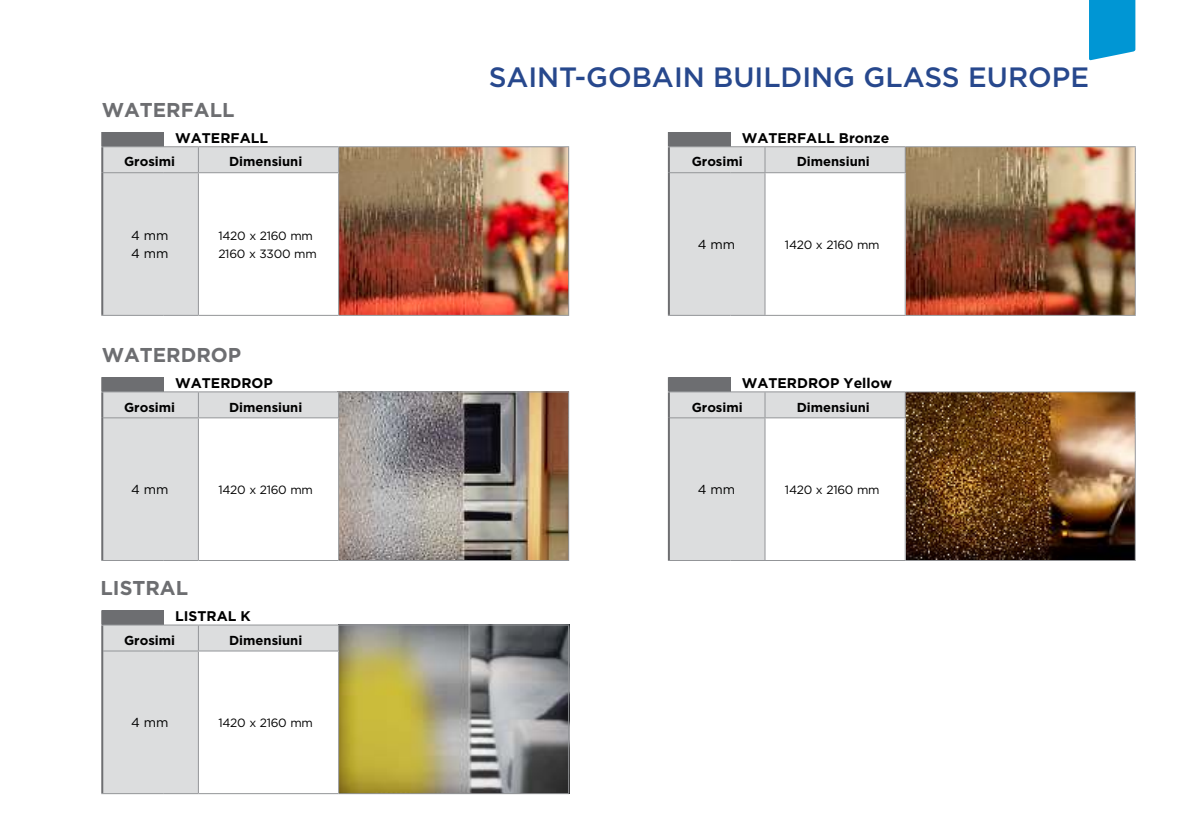
<style>
.page{position:relative;width:1191px;height:840px;background:#fff}
.page>*{position:absolute;margin:0;border:0;box-sizing:border-box;transform-origin:0 0}
.t1{font:500 27.8px "Gotham";color:#27488d}
.t2{font:700 20px "Gotham";color:#6d6e71}
.t3{font:700 14px "Gotham";color:#000}
.t4{font:700 13px "Gotham";color:#000}
.t5{font:13px/18px "Gotham";color:#000}
.t6{font:12px/18px "Gotham";letter-spacing:-.02em;color:#000}
</style>
<div class="page">
<svg style="left:1089px;top:0;width:46px;height:60px;background:#119dd7"></svg>
<img style="left:339px;top:625px;width:229px;height:167px">
<div style="left:102px;top:610px;width:62px;height:14px;background:#6d6e71"></div>
<div style="left:103px;top:625px;width:235px;height:167px;background:#dcddde"></div>
<div style="left:198px;top:650px;width:141px;height:143px;background:#fff"></div>
<hr style="left:198px;top:624px;width:141px;height:1px;background:#939598">
<hr style="left:339px;top:624px;width:230px;height:1px;background:#939598">
<hr style="left:198px;top:650px;width:141px;height:1px;background:#939598">
<svg style="left:198px;top:625px;width:1px;height:25px"></svg>
<svg style="left:338px;top:625px;width:1px;height:25px"></svg>
<svg style="left:568px;top:625px;width:1px;height:25px"></svg>
<hr style="left:198px;top:651px;width:1px;height:141px;background:#939598">
<hr style="left:338px;top:651px;width:1px;height:141px;background:#939598">
<hr style="left:568px;top:650px;width:1px;height:142px;background:#939598">
<hr style="left:198px;top:792px;width:141px;height:1px;background:#939598">
<hr style="left:339px;top:792px;width:230px;height:1px;background:#939598">
<hr style="left:101px;top:624px;width:63px;height:1px;background:#939598">
<hr style="left:164px;top:624px;width:34px;height:1px;background:#939598">
<hr style="left:103px;top:650px;width:61px;height:1px;background:#939598">
<hr style="left:164px;top:650px;width:34px;height:1px;background:#939598">
<hr style="left:101px;top:792px;width:63px;height:1px;background:#939598">
<hr style="left:164px;top:792px;width:34px;height:1px;background:#939598">
<svg style="left:101px;top:610px;width:1px;height:14px"></svg>
<hr style="left:101px;top:625px;width:2px;height:25px;background:#6d6e71">
<hr style="left:101px;top:650px;width:2px;height:142px;background:#6d6e71">
<img style="left:905px;top:392px;width:229px;height:167px">
<hr style="left:905px;top:391px;width:230px;height:1px;background:#939598">
<svg style="left:1134px;top:392px;width:1px;height:25px"></svg>
<hr style="left:1134px;top:417px;width:1px;height:142px;background:#939598">
<hr style="left:905px;top:559px;width:230px;height:1px;background:#939598">
<svg style="left:668px;top:377px;width:237px;height:183px"></svg>
<hr style="left:668px;top:392px;width:2px;height:25px;background:#6d6e71">
<hr style="left:668px;top:417px;width:2px;height:142px;background:#6d6e71">
<img style="left:339px;top:392px;width:229px;height:167px">
<div style="left:102px;top:377px;width:62px;height:14px;background:#6d6e71"></div>
<div style="left:103px;top:392px;width:235px;height:167px;background:#dcddde"></div>
<div style="left:198px;top:417px;width:141px;height:143px;background:#fff"></div>
<hr style="left:198px;top:391px;width:141px;height:1px;background:#939598">
<hr style="left:339px;top:391px;width:230px;height:1px;background:#939598">
<hr style="left:198px;top:417px;width:141px;height:1px;background:#939598">
<svg style="left:198px;top:392px;width:1px;height:25px"></svg>
<svg style="left:338px;top:392px;width:1px;height:25px"></svg>
<svg style="left:568px;top:392px;width:1px;height:25px"></svg>
<hr style="left:198px;top:418px;width:1px;height:141px;background:#939598">
<hr style="left:338px;top:418px;width:1px;height:141px;background:#939598">
<hr style="left:568px;top:417px;width:1px;height:142px;background:#939598">
<hr style="left:198px;top:559px;width:141px;height:1px;background:#939598">
<hr style="left:339px;top:559px;width:230px;height:1px;background:#939598">
<hr style="left:101px;top:391px;width:63px;height:1px;background:#939598">
<hr style="left:164px;top:391px;width:34px;height:1px;background:#939598">
<hr style="left:103px;top:417px;width:61px;height:1px;background:#939598">
<hr style="left:164px;top:417px;width:34px;height:1px;background:#939598">
<hr style="left:101px;top:559px;width:63px;height:1px;background:#939598">
<hr style="left:164px;top:559px;width:34px;height:1px;background:#939598">
<svg style="left:101px;top:377px;width:1px;height:14px"></svg>
<hr style="left:101px;top:392px;width:2px;height:25px;background:#6d6e71">
<hr style="left:101px;top:417px;width:2px;height:142px;background:#6d6e71">
<img style="left:905px;top:147px;width:229px;height:168px">
<hr style="left:905px;top:146px;width:230px;height:1px;background:#939598">
<svg style="left:1134px;top:147px;width:1px;height:26px"></svg>
<hr style="left:1134px;top:173px;width:1px;height:142px;background:#939598">
<hr style="left:765px;top:315px;width:140px;height:1px;background:#939598">
<hr style="left:905px;top:315px;width:230px;height:1px;background:#939598">
<hr style="left:668px;top:315px;width:62px;height:1px;background:#939598">
<hr style="left:730px;top:315px;width:35px;height:1px;background:#939598">
<svg style="left:668px;top:132px;width:237px;height:183px"></svg>
<hr style="left:668px;top:147px;width:2px;height:26px;background:#6d6e71">
<hr style="left:668px;top:173px;width:2px;height:142px;background:#6d6e71">
<img style="left:339px;top:147px;width:229px;height:168px">
<hr style="left:339px;top:146px;width:230px;height:1px;background:#939598">
<svg style="left:568px;top:147px;width:1px;height:26px"></svg>
<hr style="left:568px;top:173px;width:1px;height:142px;background:#939598">
<hr style="left:198px;top:315px;width:141px;height:1px;background:#939598">
<hr style="left:339px;top:315px;width:230px;height:1px;background:#939598">
<hr style="left:101px;top:315px;width:63px;height:1px;background:#939598">
<hr style="left:164px;top:315px;width:34px;height:1px;background:#939598">
<svg style="left:101px;top:132px;width:238px;height:183px"></svg>
<hr style="left:101px;top:147px;width:2px;height:26px;background:#6d6e71">
<hr style="left:101px;top:173px;width:2px;height:142px;background:#6d6e71">
<h2 class="t2" style="left:102px;top:98px;width:134px">WATERFALL</h2>
<p class="t3" style="left:175px;top:130px;width:94px">WATERFALL</p>
<p class="t4" style="left:124px;top:154px;width:52px">Grosimi</p>
<p class="t4" style="left:229px;top:154px;width:75px">Dimensiuni</p>
<p class="t5" style="left:131px;top:227px;width:39px">4 mm<br>4 mm</p>
<p class="t6" style="left:218px;top:227px;width:100px">1420 x 2160 mm<br>2160 x 3300 mm</p>
<h2 class="t2" style="left:102px;top:343px;width:141px">WATERDROP</h2>
<p class="t3" style="left:175px;top:374px;width:99px">WATERDROP</p>
<p class="t4" style="left:124px;top:399px;width:52px">Grosimi</p>
<p class="t4" style="left:229px;top:399px;width:75px">Dimensiuni</p>
<p class="t5" style="left:131px;top:481px;width:39px">4 mm</p>
<p class="t6" style="left:218px;top:481px;width:96px">1420 x 2160 mm</p>
<h2 class="t2" style="left:101px;top:576px;width:89px">LISTRAL</h2>
<p class="t3" style="left:175px;top:607px;width:77px">LISTRAL K</p>
<p class="t4" style="left:124px;top:632px;width:52px">Grosimi</p>
<p class="t4" style="left:229px;top:632px;width:75px">Dimensiuni</p>
<p class="t5" style="left:131px;top:714px;width:39px">4 mm</p>
<p class="t6" style="left:218px;top:714px;width:96px">1420 x 2160 mm</p>
<h1 class="t1" style="left:489px;top:65px;width:602px">SAINT-GOBAIN BUILDING GLASS EUROPE</h1>
<p class="t3" style="left:741px;top:130px;width:149px">WATERFALL Bronze</p>
<p class="t4" style="left:691px;top:154px;width:52px">Grosimi</p>
<p class="t4" style="left:796px;top:154px;width:75px">Dimensiuni</p>
<p class="t5" style="left:698px;top:236px;width:39px">4 mm</p>
<p class="t6" style="left:785px;top:236px;width:96px">1420 x 2160 mm</p>
<p class="t3" style="left:741px;top:374px;width:152px">WATERDROP Yellow</p>
<p class="t4" style="left:691px;top:399px;width:52px">Grosimi</p>
<p class="t4" style="left:796px;top:399px;width:75px">Dimensiuni</p>
<p class="t5" style="left:698px;top:481px;width:39px">4 mm</p>
<p class="t6" style="left:785px;top:481px;width:96px">1420 x 2160 mm</p>
</div>
